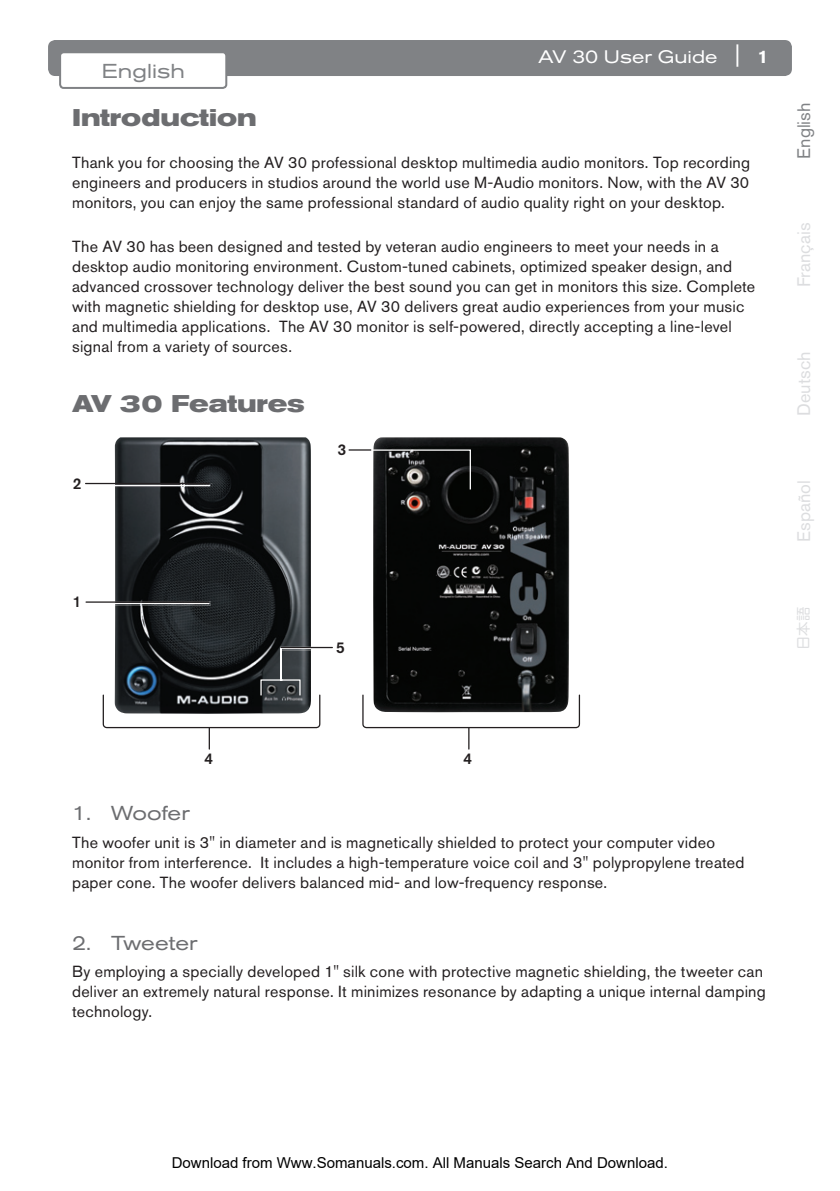
<style>
.page{position:relative;width:840px;height:1191px;background:#fff}
.page>*{position:absolute;margin:0;border:0;box-sizing:border-box;transform-origin:0 0}
.h1-header{font:700 expanded 24px "Akzidenz Grotesk Std";color:#6c6d70}
.h2-sub_header{font:expanded 20px "Akzidenz Grotesk Std";color:#6c6d70}
._06_-_Language_heade{font:expanded 20px "Akzidenz Grotesk Std";color:#808285}
.h6-language_tab{font:18px "Akzidenz Grotesk Std";color:#dcdddf}
.h5-page_title{font:expanded 18px "Akzidenz Grotesk Std";color:#fff}
.h6-language_tab-2{font:18px "Akzidenz Grotesk Std";color:#808285}
.b1-body{font:16px/20px "Akzidenz Grotesk Std";letter-spacing:.015em;color:#231f20}
.t1{font:500 15.4px "Akzidenz Grotesk Std";color:#231f20}
.t2{font:15px "Arial";color:#000}
.h6-language_tab-3{font:14.4px "Hira Maru Pro W4";color:#dcdddf}
.s1{font-size:24.2px}
.s2{font-weight:700;font-stretch:normal}
</style>
<div class="page">
<div style="left:48px;top:40px;width:743px;height:36px;background:#808285;border-radius:7px"></div>
<img style="left:373px;top:437px;width:196px;height:257px">
<img style="left:115px;top:437px;width:196px;height:242px">
<svg style="left:348px;top:449px;width:122px;height:40px"></svg>
<hr style="left:208px;top:727px;width:2px;height:22px;background:#231f20">
<img style="left:115px;top:601px;width:96px;height:4px">
<hr style="left:85px;top:601px;width:124px;height:2px;background:#231f20">
<img style="left:85px;top:483px;width:127px;height:4px">
<hr style="left:85px;top:483px;width:125px;height:1px;background:#231f20">
<svg style="left:362px;top:694px;width:217px;height:55px"></svg>
<img style="left:280px;top:647px;width:53px;height:3px">
<hr style="left:281px;top:647px;width:52px;height:1px;background:#231f20">
<svg style="left:103px;top:679px;width:217px;height:49px"></svg>
<hr style="left:280px;top:648px;width:1px;height:32px;background:#fff">
<div style="left:60px;top:52px;width:166px;height:36px;background:#fff;border-radius:4px"></div>
<div style="left:59px;top:51px;width:168px;height:38px;border:2px solid #808285;border-radius:4px"></div>
<p class="_06_-_Language_heade" style="left:102px;top:59px;width:84px">English</p>
<p class="h5-page_title" style="left:538px;top:46px;width:231px">AV 30 User Guide <span class="s1">|</span> <span class="s2">1</span></p>
<p class="h1-header" style="left:72px;top:104px;width:186px">Introduction</p>
<p class="b1-body" style="left:72px;top:152px;width:679px;text-align:justify">Thank you for choosing the AV 30 professional desktop multimedia audio monitors. Top recording engineers and producers in studios around the world use M-Audio monitors. Now, with the AV 30 monitors, you can enjoy the same professional standard of audio quality right on your desktop.</p>
<p class="b1-body" style="left:72px;top:236px;width:684px">The AV 30 has been designed and tested by veteran audio engineers to meet your needs in a desktop audio monitoring environment. Custom-tuned cabinets, optimized speaker design, and advanced crossover technology deliver the best sound you can get in monitors this size. Complete with magnetic shielding for desktop use, AV 30 delivers great audio experiences from your music and multimedia applications. The AV 30 monitor is self-powered, directly accepting a line-level signal from a variety of sources.</p>
<p class="h1-header" style="left:72px;top:389px;width:234px">AV 30 Features</p>
<p class="t1" style="left:73px;top:474px;width:10px">2</p>
<p class="t1" style="left:73px;top:592px;width:10px">1</p>
<p class="t1" style="left:337px;top:440px;width:10px">3</p>
<p class="t1" style="left:336px;top:638px;width:10px">5</p>
<p class="h6-language_tab-2" style="left:792px;top:159px;width:57px;rotate:-90deg">English</p>
<p class="h6-language_tab" style="left:792px;top:287px;width:66px;rotate:-90deg">Français</p>
<p class="h6-language_tab" style="left:792px;top:416px;width:65px;rotate:-90deg">Deutsch</p>
<p class="h6-language_tab" style="left:792px;top:541px;width:63px;rotate:-90deg">Español</p>
<p class="h6-language_tab-3" style="left:790px;top:650px;width:44px;rotate:-90deg">日本語</p>
<p class="t1" style="left:204px;top:749px;width:10px">4</p>
<p class="t1" style="left:463px;top:749px;width:10px">4</p>
<p class="h2-sub_header" style="left:72px;top:801px;width:119px">1. Woofer</p>
<p class="b1-body" style="left:72px;top:832px;width:673px">The woofer unit is 3" in diameter and is magnetically shielded to protect your computer video monitor from interference. It includes a high-temperature voice coil and 3" polypropylene treated paper cone. The woofer delivers balanced mid- and low-frequency response.</p>
<p class="h2-sub_header" style="left:72px;top:931px;width:127px">2. Tweeter</p>
<p class="b1-body" style="left:72px;top:961px;width:694px">By employing a specially developed 1" silk cone with protective magnetic shielding, the tweeter can deliver an extremely natural response. It minimizes resonance by adapting a unique internal damping technology.</p>
<p class="t2" style="left:172px;top:1154px;width:497px">Download from Www.Somanuals.com. All Manuals Search And Download.</p>
</div>
